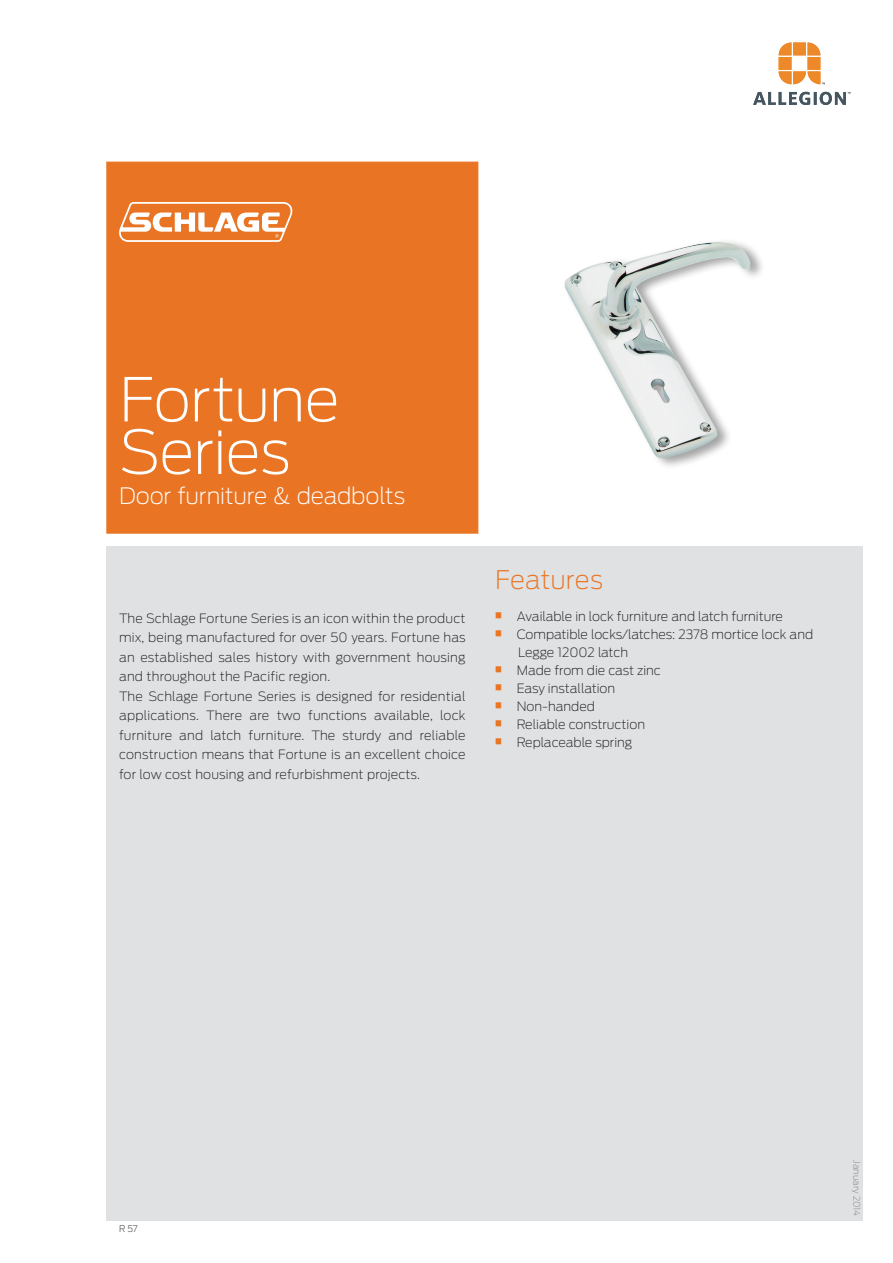
<style>
.page{position:relative;width:893px;height:1263px;background:#fff}
.page>*{position:absolute;margin:0;border:0;box-sizing:border-box;transform-origin:0 0}
.t1{font:200 60px/52.5px "Antenna";letter-spacing:-.015em;color:#fff}
.t2{font:200 25.5px "Antenna";letter-spacing:.005em;color:#e97524}
.t3{font:200 22.5px "Antenna";letter-spacing:-.01em;color:#fff}
.A_Front_Page_Write_u{font:200 12.75px/19.5px "Antenna";letter-spacing:.015em;color:#222121;text-align:justify}
.A_Performance_Featur{font:200 12.75px/18px "Antenna";color:#222121}
.t4{font:200 9px "Antenna";color:#7f8386}
.t5{font:200 9px "Antenna";color:#222121}
.s1{font-size:45px;color:#e97524}
</style>
<div class="page">
<div style="left:106px;top:546px;width:757px;height:674px;background:#e0e1e3"></div>
<div style="left:106px;top:162px;width:372px;height:372px;background:#e97524;border:1px solid #e97524"></div>
<svg style="left:779px;top:43px;width:46px;height:41px"></svg>
<svg style="left:753px;top:92px;width:97px;height:13px"></svg>
<div style="left:564px;top:238px;width:202px;height:231px;background:#222121;opacity:.41"></div>
<img style="left:564px;top:242px;width:187px;height:216px">
<svg style="left:119px;top:202px;width:173px;height:40px"></svg>
<p class="t1" style="left:119px;top:371px;width:222px">Fortune<br>Series</p>
<p class="t3" style="left:119px;top:481px;width:288px">Door furniture &amp; deadbolts</p>
<p class="A_Front_Page_Write_u" style="left:119px;top:608px;width:348px">The Schlage Fortune Series is an icon within the product mix, being manufactured for over 50 years. Fortune has an established sales history with government housing and throughout the Pacific region.</p>
<p class="A_Front_Page_Write_u" style="left:119px;top:686px;width:348px">The Schlage Fortune Series is designed for residential applications. There are two functions available, lock furniture and latch furniture. The sturdy and reliable construction means that Fortune is an excellent choice for low cost housing and refurbishment projects.</p>
<p class="t2" style="left:495px;top:563px;width:109px">Features</p>
<p class="A_Performance_Featur" style="left:491px;top:607px;width:293px"><span class="s1">•</span> Available in lock furniture and latch furniture</p>
<p class="A_Performance_Featur" style="left:518px;top:625px;width:297px;text-indent:-27px"><span class="s1">•</span> Compatible locks/latches: 2378 mortice lock and<br>Legge 12002 latch</p>
<p class="A_Performance_Featur" style="left:491px;top:661px;width:171px"><span class="s1">•</span> Made from die cast zinc</p>
<p class="A_Performance_Featur" style="left:491px;top:679px;width:126px"><span class="s1">•</span> Easy installation</p>
<p class="A_Performance_Featur" style="left:491px;top:697px;width:105px"><span class="s1">•</span> Non-handed</p>
<p class="A_Performance_Featur" style="left:491px;top:715px;width:155px"><span class="s1">•</span> Reliable construction</p>
<p class="A_Performance_Featur" style="left:491px;top:733px;width:143px"><span class="s1">•</span> Replaceable spring</p>
<p class="t5" style="left:119px;top:1223px;width:20px">R 57</p>
<p class="t4" style="left:863px;top:1160px;width:57px;rotate:90deg">January 2014</p>
</div>
